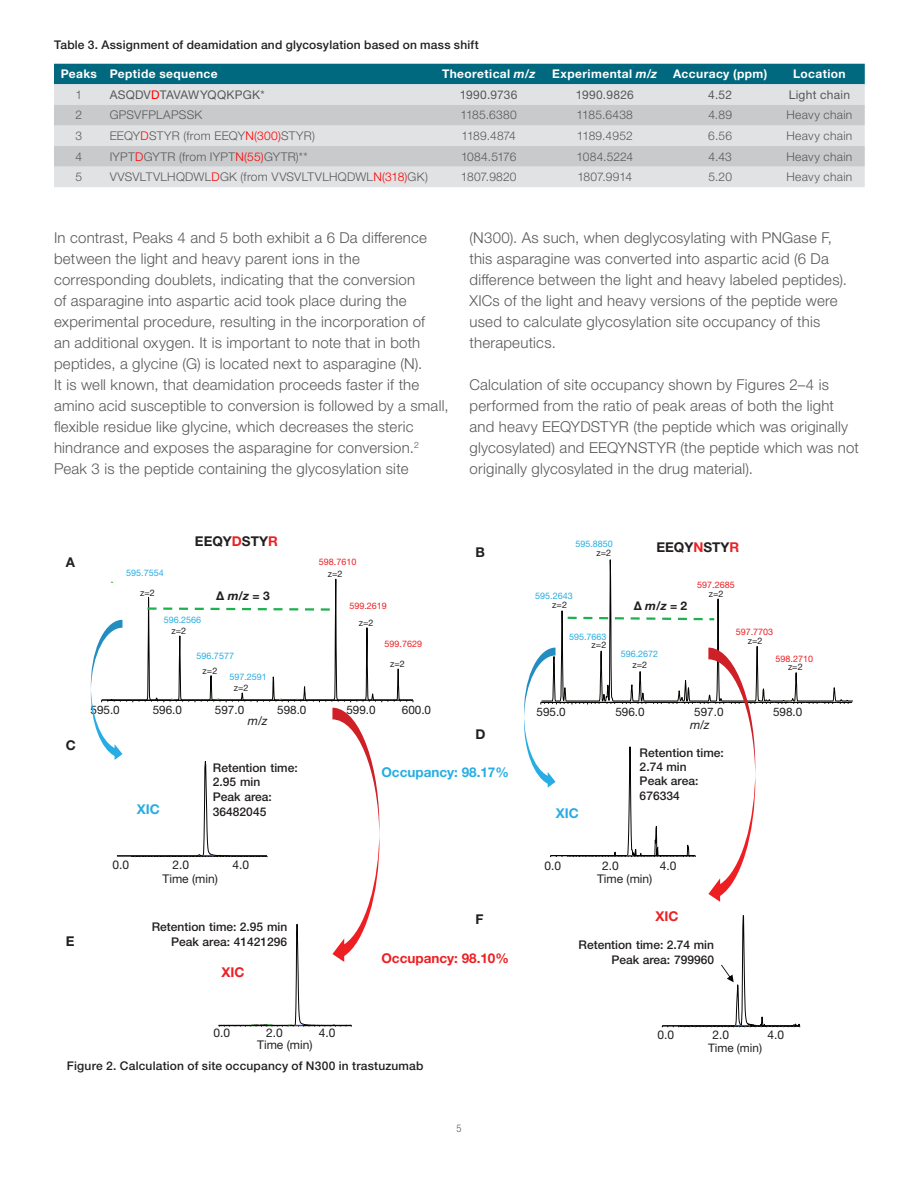
<style>
.page{position:relative;width:918px;height:1188px;background:#fff}
.page>*{position:absolute;margin:0;border:0;box-sizing:border-box;transform-origin:0 0}
.t1{font:300 15px/21px "Helvetica Neue LTW1 G";letter-spacing:.015em;color:#57585a}
.t2{font:700 13.5px "Helvetica Neue LTW1 G";color:#231f20}
.t3{font:700 13.5px "Helvetica Neue LTW1 G";color:#27ade3}
.t4{font:700 13.5px "Helvetica Neue LTW1 G";color:#ee1f23}
.t5{font:300 12px "Helvetica Neue LTW1 G";letter-spacing:.025em;color:#57585a}
.t6{font:500 12px/14.5px "Helvetica Neue LTW1 G";color:#231f20}
.t7{font:700 12px "Helvetica Neue LTW1 G";letter-spacing:.035em;color:#fff}
.t8{font:12px "Helvetica Neue LTW1 G";color:#231f20}
.t9{font:500 12px "Helvetica Neue LTW1 G";letter-spacing:.02em;color:#231f20}
.t10{font:12px "Helvetica Neue LTW1 G";letter-spacing:.02em;color:#57585a}
.t11{font:300 12px "Helvetica Neue LTW1 G";letter-spacing:-.025em;color:#57585a}
.t12{font:300 12px "Helvetica Neue LTW1 G";letter-spacing:.005em;color:#57585a}
.t13{font:700 12px "Helvetica Neue LTW1 G";color:#231f20}
.t14{font:300 12px "Helvetica Neue LTW1 G";letter-spacing:-.015em;color:#57585a}
.t15{font:italic 12px "Helvetica Neue LTW1 G";color:#231f20}
.t16{font:11.7px "Helvetica Neue LTW1 G";color:#231f20}
.t17{font:300 condensed 10.5px "Helvetica Neue LTW1 G";color:#57585a}
.t18{font:9px "Helvetica Neue LTW1 G";color:#27ade3}
.t19{font:9px "Helvetica Neue LTW1 G";color:#ee1f23}
.t20{font:9px "Helvetica Neue LTW1 G";color:#231f20}
.s1{font-style:italic}
.s2{color:#f00}
.s3{color:#ee1f23}
</style>
<div class="page">
<div style="left:54px;top:64px;width:811px;height:20px;background:#00687f"></div>
<div style="left:54px;top:84px;width:811px;height:103px;background:#e1e2e4"></div>
<svg style="left:54px;top:105px;width:811px;height:62px;background:#d1d2d4"></svg>
<svg style="left:147px;top:606px;width:189px;height:6px"></svg>
<svg style="left:552px;top:559px;width:301px;height:144px"></svg>
<svg style="left:565px;top:616px;width:152px;height:5px"></svg>
<svg style="left:662px;top:915px;width:139px;height:113px"></svg>
<svg style="left:90px;top:620px;width:324px;height:407px"></svg>
<svg style="left:524px;top:648px;width:328px;height:254px"></svg>
<p class="t9" style="left:54px;top:38px;width:426px">Table 3. Assignment of deamidation and glycosylation based on mass shift</p>
<p class="t7" style="left:61px;top:67px;width:159px">Peaks Peptide sequence</p>
<p class="t7" style="left:442px;top:67px;width:95px">Theoretical <span class="s1">m/z</span></p>
<p class="t7" style="left:552px;top:67px;width:106px">Experimental <span class="s1">m/z</span></p>
<p class="t7" style="left:673px;top:67px;width:96px">Accuracy (ppm)</p>
<p class="t7" style="left:793px;top:67px;width:54px">Location</p>
<p class="t5" style="left:76px;top:87px;width:8px">1</p>
<p class="t10" style="left:110px;top:87px;width:156px">ASQDV<span class="s2">D</span>TAVAWYQQKPGK*</p>
<p class="t10" style="left:460px;top:87px;width:59px">1990.9736</p>
<p class="t10" style="left:576px;top:87px;width:60px">1990.9826</p>
<p class="t10" style="left:708px;top:87px;width:25px">4.52</p>
<p class="t10" style="left:789px;top:87px;width:63px">Light chain</p>
<p class="t5" style="left:76px;top:108px;width:8px">2</p>
<p class="t5" style="left:110px;top:108px;width:94px">GPSVFPLAPSSK</p>
<p class="t5" style="left:460px;top:108px;width:58px">1185.6380</p>
<p class="t5" style="left:577px;top:108px;width:58px">1185.6438</p>
<p class="t5" style="left:708px;top:108px;width:25px">4.89</p>
<p class="t5" style="left:786px;top:108px;width:67px">Heavy chain</p>
<p class="t5" style="left:76px;top:128px;width:8px">3</p>
<p class="t5" style="left:110px;top:128px;width:207px">EEQY<span class="s2">D</span>STYR (from EEQY<span class="s2">N(300)</span>STYR)</p>
<p class="t11" style="left:461px;top:128px;width:56px">1189.4874</p>
<p class="t12" style="left:577px;top:128px;width:57px">1189.4952</p>
<p class="t5" style="left:708px;top:128px;width:25px">6.56</p>
<p class="t5" style="left:786px;top:128px;width:67px">Heavy chain</p>
<p class="t5" style="left:76px;top:149px;width:8px">4</p>
<p class="t5" style="left:110px;top:149px;width:199px">IYPT<span class="s2">D</span>GYTR (from IYPT<span class="s2">N(55)</span>GYTR)**</p>
<p class="t11" style="left:461px;top:149px;width:57px">1084.5176</p>
<p class="t12" style="left:576px;top:149px;width:58px">1084.5224</p>
<p class="t5" style="left:708px;top:149px;width:25px">4.43</p>
<p class="t5" style="left:786px;top:149px;width:67px">Heavy chain</p>
<p class="t5" style="left:76px;top:170px;width:8px">5</p>
<p class="t5" style="left:110px;top:170px;width:320px">VVSVLTVLHQDWL<span class="s2">D</span>GK (from VVSVLTVLHQDWL<span class="s2">N(318)</span>GK)</p>
<p class="t5" style="left:461px;top:170px;width:57px">1807.9820</p>
<p class="t14" style="left:577px;top:170px;width:56px">1807.9914</p>
<p class="t5" style="left:708px;top:170px;width:25px">5.20</p>
<p class="t5" style="left:786px;top:170px;width:67px">Heavy chain</p>
<p class="t1" style="left:54px;top:227px;width:396px">In contrast, Peaks 4 and 5 both exhibit a 6 Da difference between the light and heavy parent ions in the corresponding doublets, indicating that the conversion<br>of asparagine into aspartic acid took place during the experimental procedure, resulting in the incorporation of<br>an additional oxygen. It is important to note that in both peptides, a glycine (G) is located next to asparagine (N).<br>It is well known, that deamidation proceeds faster if the amino acid susceptible to conversion is followed by a small, flexible residue like glycine, which decreases the steric hindrance and exposes the asparagine for conversion.<sup>2<br></sup>Peak 3 is the peptide containing the glycosylation site</p>
<p class="t1" style="left:469px;top:227px;width:379px">(N300). As such, when deglycosylating with PNGase F, this asparagine was converted into aspartic acid (6 Da difference between the light and heavy labeled peptides).<br>XICs of the light and heavy versions of the peptide were used to calculate glycosylation site occupancy of this therapeutics.</p>
<p class="t1" style="left:469px;top:374px;width:391px">Calculation of site occupancy shown by Figures 2–4 is performed from the ratio of peak areas of both the light and heavy EEQYDSTYR (the peptide which was originally glycosylated) and EEQYNSTYR (the peptide which was not originally glycosylated in the drug material).</p>
<p class="t2" style="left:66px;top:554px;width:11px">A</p>
<p class="t2" style="left:66px;top:737px;width:12px">C</p>
<p class="t2" style="left:195px;top:533px;width:84px">EEQY<span class="s3">D</span>STY<span class="s3">R</span></p>
<p class="t19" style="left:319px;top:556px;width:39px">598.7610</p>
<p class="t18" style="left:126px;top:567px;width:39px">595.7554</p>
<p class="t20" style="left:328px;top:568px;width:16px">z=2</p>
<p class="t20" style="left:140px;top:587px;width:16px">z=2</p>
<p class="t13" style="left:216px;top:588px;width:55px">Δ <span class="s1">m/z</span> = 3</p>
<p class="t18" style="left:164px;top:615px;width:39px">596.2566</p>
<p class="t20" style="left:172px;top:625px;width:16px">z=2</p>
<p class="t18" style="left:196px;top:650px;width:39px">596.7577</p>
<p class="t20" style="left:203px;top:665px;width:16px">z=2</p>
<p class="t18" style="left:229px;top:671px;width:39px">597.2591</p>
<p class="t20" style="left:234px;top:683px;width:16px">z=2</p>
<p class="t19" style="left:349px;top:600px;width:39px">599.2619</p>
<p class="t20" style="left:359px;top:617px;width:16px">z=2</p>
<p class="t19" style="left:385px;top:638px;width:39px">599.7629</p>
<p class="t20" style="left:390px;top:658px;width:16px">z=2</p>
<p class="t16" style="left:90px;top:702px;width:31px">595.0</p>
<p class="t16" style="left:153px;top:702px;width:31px">596.0</p>
<p class="t16" style="left:215px;top:702px;width:31px">597.0</p>
<p class="t16" style="left:277px;top:702px;width:31px">598.0</p>
<p class="t16" style="left:346px;top:702px;width:31px">599.0</p>
<p class="t16" style="left:402px;top:702px;width:31px">600.0</p>
<p class="t15" style="left:248px;top:714px;width:21px">m/z</p>
<p class="t2" style="left:475px;top:544px;width:11px">B</p>
<p class="t2" style="left:475px;top:726px;width:12px">D</p>
<p class="t3" style="left:137px;top:801px;width:24px">XIC</p>
<p class="t6" style="left:213px;top:760px;width:86px">Retention time:<br>2.95 min<br>Peak area:<br>36482045</p>
<p class="t3" style="left:381px;top:764px;width:129px">Occupancy: 98.17%</p>
<p class="t2" style="left:66px;top:932px;width:10px">E</p>
<p class="t8" style="left:112px;top:857px;width:18px">0.0</p>
<p class="t8" style="left:172px;top:857px;width:18px">2.0</p>
<p class="t8" style="left:233px;top:857px;width:18px">4.0</p>
<p class="t8" style="left:163px;top:871px;width:57px">Time (min)</p>
<p class="t6" style="left:152px;top:919px;width:137px;line-height:15px;text-align:right">Retention time: 2.95 min<br>Peak area: 41421296</p>
<p class="t4" style="left:221px;top:964px;width:24px">XIC</p>
<p class="t2" style="left:475px;top:911px;width:10px">F</p>
<p class="t4" style="left:381px;top:949px;width:129px">Occupancy: 98.10%</p>
<p class="t8" style="left:213px;top:1026px;width:18px">0.0</p>
<p class="t8" style="left:266px;top:1026px;width:18px">2.0</p>
<p class="t8" style="left:319px;top:1026px;width:18px">4.0</p>
<p class="t8" style="left:257px;top:1038px;width:57px">Time (min)</p>
<p class="t6" style="left:67px;top:1059px;width:358px">Figure 2. Calculation of site occupancy of N300 in trastuzumab</p>
<p class="t17" style="left:456px;top:1122px;width:7px">5</p>
<p class="t18" style="left:575px;top:538px;width:39px">595.8850</p>
<p class="t20" style="left:596px;top:547px;width:16px">z=2</p>
<p class="t2" style="left:657px;top:539px;width:84px">EEQY<span class="s3">N</span>STY<span class="s3">R</span></p>
<p class="t19" style="left:697px;top:579px;width:39px">597.2685</p>
<p class="t18" style="left:535px;top:590px;width:39px">595.2643</p>
<p class="t20" style="left:709px;top:588px;width:16px">z=2</p>
<p class="t20" style="left:552px;top:599px;width:16px">z=2</p>
<p class="t13" style="left:634px;top:599px;width:55px">Δ <span class="s1">m/z</span> = 2</p>
<p class="t18" style="left:569px;top:631px;width:39px">595.7663</p>
<p class="t20" style="left:592px;top:640px;width:16px">z=2</p>
<p class="t19" style="left:736px;top:626px;width:39px">597.7703</p>
<p class="t20" style="left:748px;top:635px;width:16px">z=2</p>
<p class="t16" style="left:537px;top:704px;width:31px">595.0</p>
<p class="t3" style="left:556px;top:804px;width:24px">XIC</p>
<p class="t18" style="left:621px;top:649px;width:39px">596.2672</p>
<p class="t19" style="left:776px;top:653px;width:39px">598.2710</p>
<p class="t20" style="left:632px;top:659px;width:16px">z=2</p>
<p class="t20" style="left:788px;top:661px;width:16px">z=2</p>
<p class="t16" style="left:615px;top:704px;width:31px">596.0</p>
<p class="t16" style="left:694px;top:704px;width:31px">597.0</p>
<p class="t16" style="left:773px;top:704px;width:31px">598.0</p>
<p class="t15" style="left:690px;top:717px;width:21px">m/z</p>
<p class="t6" style="left:640px;top:745px;width:86px">Retention time:<br>2.74 min<br>Peak area:<br>676334</p>
<p class="t8" style="left:544px;top:858px;width:18px">0.0</p>
<p class="t8" style="left:602px;top:858px;width:18px">2.0</p>
<p class="t8" style="left:660px;top:858px;width:18px">4.0</p>
<p class="t8" style="left:597px;top:872px;width:57px">Time (min)</p>
<p class="t4" style="left:655px;top:908px;width:24px">XIC</p>
<p class="t6" style="left:579px;top:937px;width:137px;line-height:15px;text-align:right">Retention time: 2.74 min<br>Peak area: 799960</p>
<p class="t8" style="left:658px;top:1027px;width:18px">0.0</p>
<p class="t8" style="left:712px;top:1027px;width:18px">2.0</p>
<p class="t8" style="left:767px;top:1027px;width:18px">4.0</p>
<p class="t16" style="left:708px;top:1040px;width:56px">Time (min)</p>
</div>
